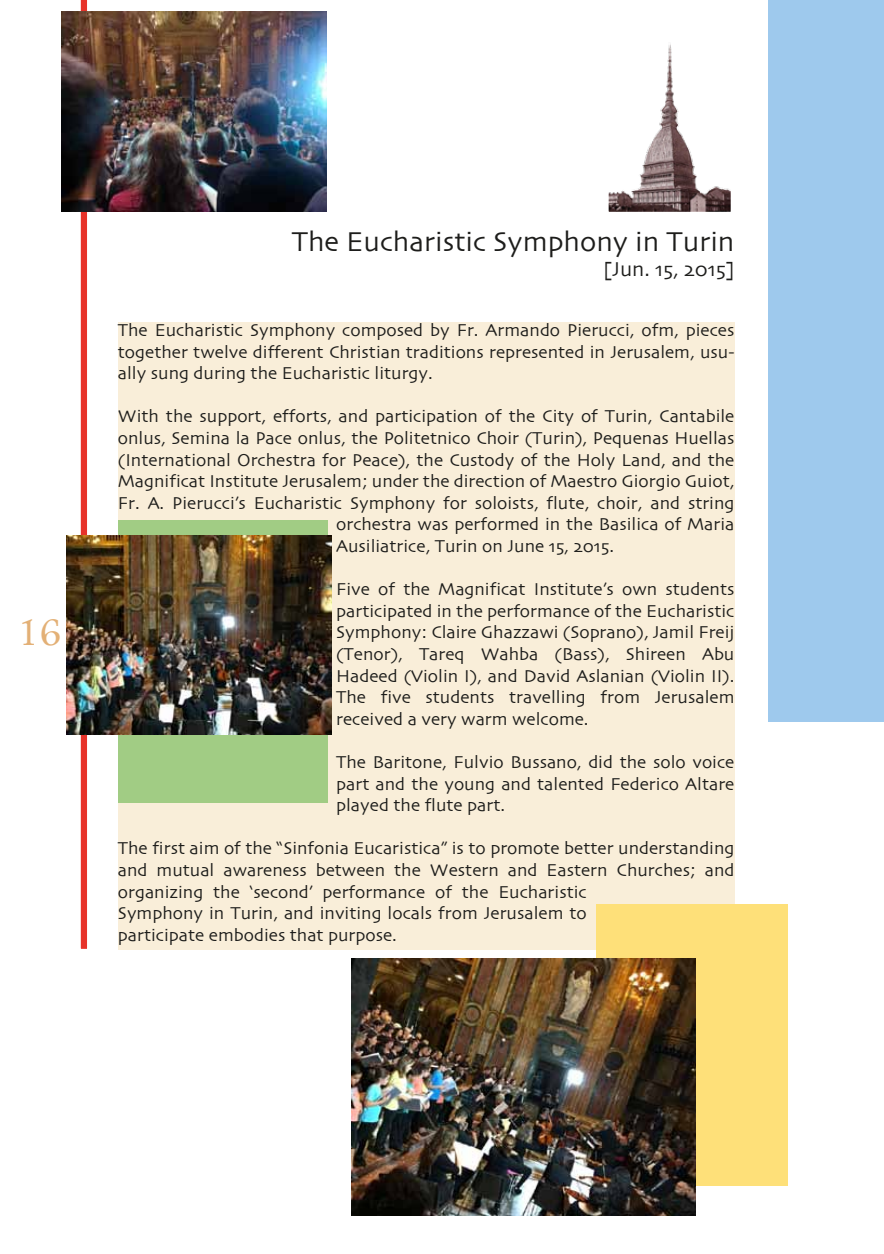
<style>
.page{position:relative;width:884px;height:1254px;background:#fff}
.page>*{position:absolute;margin:0;border:0;box-sizing:border-box;transform-origin:0 0}
.t1{font:40.5px "Footlight MT Light";color:#e3b076}
.t2{font:28.5px "Skia";color:#1d1d1b}
.t3{font:21px "Skia";color:#1d1d1b}
.t4{font:18px/21.6px "Skia";color:#1d1d1b;text-align:justify}
</style>
<div class="page">
<div style="left:118px;top:322px;width:616px;height:627px;background:#f9eed9"></div>
<div style="left:118px;top:520px;width:209px;height:283px;background:#a1cc84"></div>
<div style="left:596px;top:904px;width:192px;height:281px;background:#fee079"></div>
<div style="left:768px;top:0;width:116px;height:721px;background:#9ec9ed"></div>
<svg style="left:79px;top:0;width:10px;height:949px"></svg>
<img style="left:66px;top:535px;width:266px;height:200px">
<img style="left:61px;top:12px;width:266px;height:199px">
<img style="left:352px;top:958px;width:343px;height:258px">
<img style="left:610px;top:44px;width:119px;height:166px">
<h1 class="t1" style="left:17px;top:617px;width:46px">16</h1>
<h2 class="t2" style="left:292px;top:228px;width:444px">The Eucharistic Symphony in Turin</h2>
<p class="t3" style="left:603px;top:259px;width:133px">[Jun. 15, 2015]</p>
<p class="t4" style="left:118px;top:320px;width:618px">The Eucharistic Symphony composed by Fr. Armando Pierucci, ofm, pieces together twelve different Christian traditions represented in Jerusalem, usu&shy;ally sung during the Eucharistic liturgy.</p>
<p class="t4" style="left:118px;top:407px;width:618px">With the support, efforts, and participation of the City of Turin, Cantabile</p>
<p class="t4" style="left:118px;top:428px;width:618px">onlus, Semina la Pace onlus, the Politetnico Choir (Turin), Pequenas Huellas</p>
<p class="t4" style="left:118px;top:450px;width:618px">(International Orchestra for Peace), the Custody of the Holy Land, and the</p>
<p class="t4" style="left:118px;top:471px;width:618px">Magnificat Institute Jerusalem; under the direction of Maestro Giorgio Guiot,</p>
<p class="t4" style="left:118px;top:493px;width:618px">Fr. A. Pierucci’s Eucharistic Symphony for soloists, flute, choir, and string</p>
<p class="t4" style="left:336px;top:515px;width:400px">orchestra was performed in the Basilica of Maria</p>
<p class="t4" style="left:336px;top:536px;width:279px">Ausiliatrice, Turin on June 15, 2015.</p>
<p class="t4" style="left:336px;top:579px;width:400px">Five of the Magnificat Institute’s own students participated in the performance of the Eucharistic Symphony: Claire Ghazzawi (Soprano), Jamil Freij (Tenor), Tareq Wahba (Bass), Shireen Abu Hadeed (Violin I), and David Aslanian (Violin II).<br>The five students travelling from Jerusalem received a very warm welcome.</p>
<p class="t4" style="left:336px;top:752px;width:400px">The Baritone, Fulvio Bussano, did the solo voice part and the young and talented Federico Altare played the flute part.</p>
<p class="t4" style="left:118px;top:839px;width:618px;text-align:left">The first aim of the “Sinfonia Eucaristica” is to promote better understanding and mutual awareness between the Western and Eastern Churches; and organizing the ‘second’ performance of the Eucharistic<br>Symphony in Turin, and inviting locals from Jerusalem to<br>participate embodies that purpose.</p>
</div>
